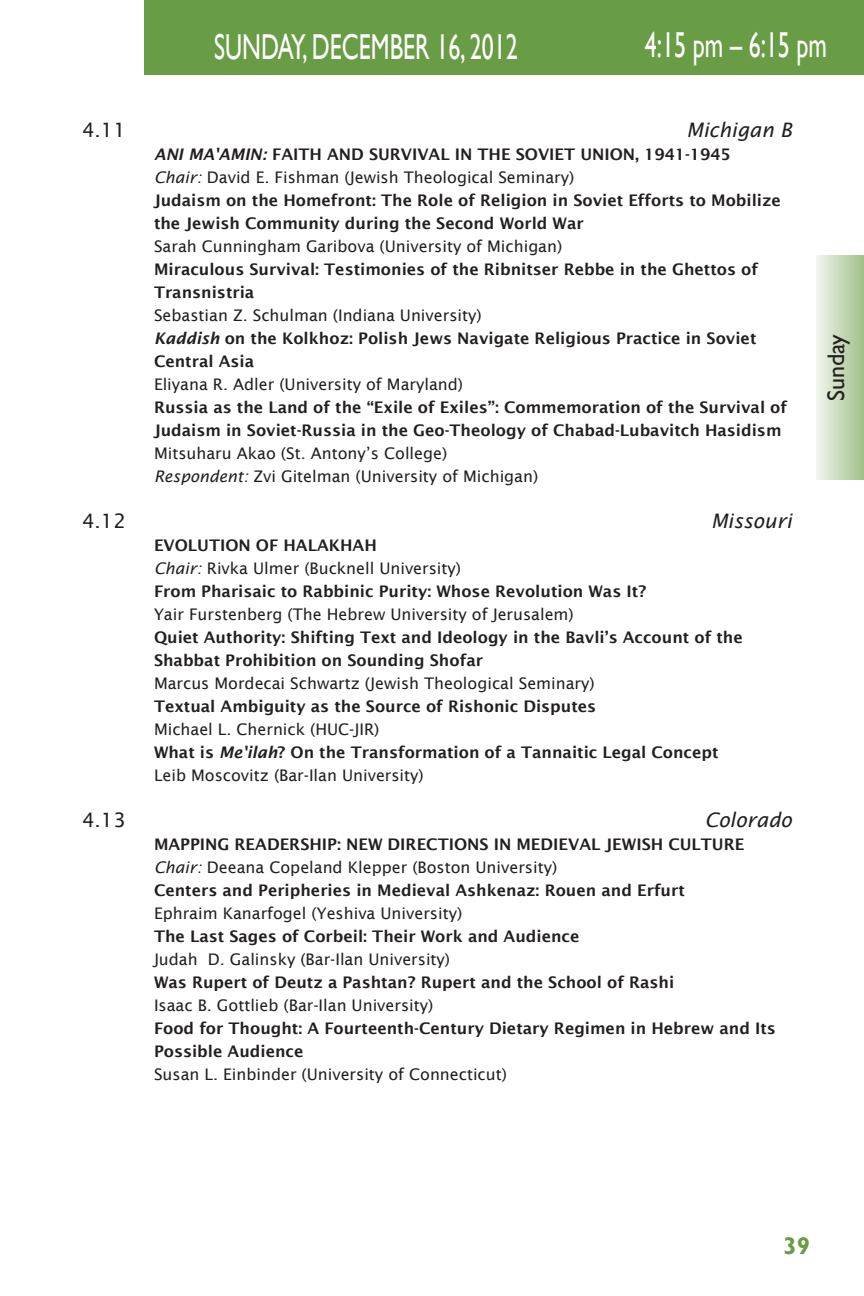
<style>
.page{position:relative;width:864px;height:1296px;background:#fff}
.page>*{position:absolute;margin:0;border:0;box-sizing:border-box;transform-origin:0 0}
.t1{font:36px "Gill Sans";color:#fff;scale:.67 1}
.t2{font:24px "Gill Sans";color:#231f20}
.t3{font:700 24px "Gill Sans";color:#699d45}
.t4{font:italic 20px "Lucida Sans";color:#231f20}
.t5{font:20px "Lucida Sans";color:#231f20}
.t6{font:600 16px "Lucida Sans";color:#231f20}
.t7{font:16px "Lucida Sans";color:#231f20}
.s1{font-style:italic}
</style>
<div class="page">
<div style="left:144px;top:0;width:720px;height:74px;background:#699d45"></div>
<div style="left:816px;top:256px;width:48px;height:224px;background:linear-gradient(to right,#f1f6ee,#a1c18a)"></div>
<p class="t1" style="left:214px;top:26px;width:455px">SUNDAY, DECEMBER 16, 2012</p>
<p class="t1" style="left:645px;top:24px;width:273px">4:15 pm – 6:15 pm</p>
<p class="t5" style="left:82px;top:119px;width:46px">4.11</p>
<p class="t4" style="left:686px;top:119px;width:107px">Michigan B</p>
<p class="t6" style="left:154px;top:146px;width:578px"><span class="s1">ANI MA'AMIN:</span> FAITH AND SURVIVAL IN THE SOVIET UNION, 1941-1945</p>
<p class="t7" style="left:154px;top:169px;width:422px"><span class="s1">Chair:</span> David E. Fishman (Jewish Theological Seminary)</p>
<p class="t6" style="left:154px;top:192px;width:628px">Judaism on the Homefront: The Role of Religion in Soviet Efforts to Mobilize</p>
<p class="t6" style="left:154px;top:215px;width:431px">the Jewish Community during the Second World War</p>
<p class="t7" style="left:154px;top:238px;width:410px">Sarah Cunningham Garibova (University of Michigan)</p>
<p class="t6" style="left:154px;top:261px;width:606px">Miraculous Survival: Testimonies of the Ribnitser Rebbe in the Ghettos of</p>
<p class="t6" style="left:154px;top:284px;width:102px">Transnistria</p>
<p class="t7" style="left:154px;top:307px;width:329px">Sebastian Z. Schulman (Indiana University)</p>
<p class="t6" style="left:154px;top:330px;width:604px"><span class="s1">Kaddish</span> on the Kolkhoz: Polish Jews Navigate Religious Practice in Soviet</p>
<p class="t6" style="left:154px;top:353px;width:102px">Central Asia</p>
<p class="t7" style="left:154px;top:376px;width:311px">Eliyana R. Adler (University of Maryland)</p>
<p class="t6" style="left:154px;top:399px;width:635px">Russia as the Land of the “Exile of Exiles”: Commemoration of the Survival of</p>
<p class="t6" style="left:154px;top:422px;width:629px">Judaism in Soviet-Russia in the Geo-Theology of Chabad-Lubavitch Hasidism</p>
<p class="t7" style="left:154px;top:445px;width:295px">Mitsuharu Akao (St. Antony’s College)</p>
<p class="t7" style="left:154px;top:468px;width:386px"><span class="s1">Respondent:</span> Zvi Gitelman (University of Michigan)</p>
<p class="t5" style="left:82px;top:510px;width:46px">4.12</p>
<p class="t4" style="left:711px;top:510px;width:82px">Missouri</p>
<p class="t6" style="left:154px;top:537px;width:224px">EVOLUTION OF HALAKHAH</p>
<p class="t7" style="left:154px;top:560px;width:309px"><span class="s1">Chair:</span> Rivka Ulmer (Bucknell University)</p>
<p class="t6" style="left:154px;top:583px;width:494px">From Pharisaic to Rabbinic Purity: Whose Revolution Was It?</p>
<p class="t7" style="left:154px;top:606px;width:421px">Yair Furstenberg (The Hebrew University of Jerusalem)</p>
<p class="t6" style="left:154px;top:629px;width:590px">Quiet Authority: Shifting Text and Ideology in the Bavli’s Account of the</p>
<p class="t6" style="left:154px;top:652px;width:331px">Shabbat Prohibition on Sounding Shofar</p>
<p class="t7" style="left:154px;top:675px;width:442px">Marcus Mordecai Schwartz (Jewish Theological Seminary)</p>
<p class="t6" style="left:154px;top:698px;width:444px">Textual Ambiguity as the Source of Rishonic Disputes</p>
<p class="t7" style="left:154px;top:721px;width:227px">Michael L. Chernick (HUC-JIR)</p>
<p class="t6" style="left:154px;top:744px;width:566px">What is <span class="s1">Me'ilah</span>? On the Transformation of a Tannaitic Legal Concept</p>
<p class="t7" style="left:154px;top:767px;width:271px">Leib Moscovitz (Bar-Ilan University)</p>
<p class="t5" style="left:82px;top:809px;width:46px">4.13</p>
<p class="t4" style="left:705px;top:809px;width:89px">Colorado</p>
<p class="t6" style="left:154px;top:836px;width:592px">MAPPING READERSHIP: NEW DIRECTIONS IN MEDIEVAL JEWISH CULTURE</p>
<p class="t7" style="left:154px;top:859px;width:405px"><span class="s1">Chair:</span> Deeana Copeland Klepper (Boston University)</p>
<p class="t6" style="left:154px;top:882px;width:532px">Centers and Peripheries in Medieval Ashkenaz: Rouen and Erfurt</p>
<p class="t7" style="left:154px;top:905px;width:310px">Ephraim Kanarfogel (Yeshiva University)</p>
<p class="t6" style="left:154px;top:928px;width:427px">The Last Sages of Corbeil: Their Work and Audience</p>
<p class="t7" style="left:154px;top:951px;width:298px">Judah D. Galinsky (Bar-Ilan University)</p>
<p class="t6" style="left:154px;top:974px;width:522px">Was Rupert of Deutz a Pashtan? Rupert and the School of Rashi</p>
<p class="t7" style="left:154px;top:997px;width:281px">Isaac B. Gottlieb (Bar-Ilan University)</p>
<p class="t6" style="left:154px;top:1020px;width:623px">Food for Thought: A Fourteenth-Century Dietary Regimen in Hebrew and Its</p>
<p class="t6" style="left:154px;top:1043px;width:151px">Possible Audience</p>
<p class="t7" style="left:154px;top:1066px;width:354px">Susan L. Einbinder (University of Connecticut)</p>
<p class="t2" style="left:822px;top:401px;width:69px;rotate:-90deg">Sunday</p>
<p class="t3" style="left:784px;top:1232px;width:28px">39</p>
</div>
